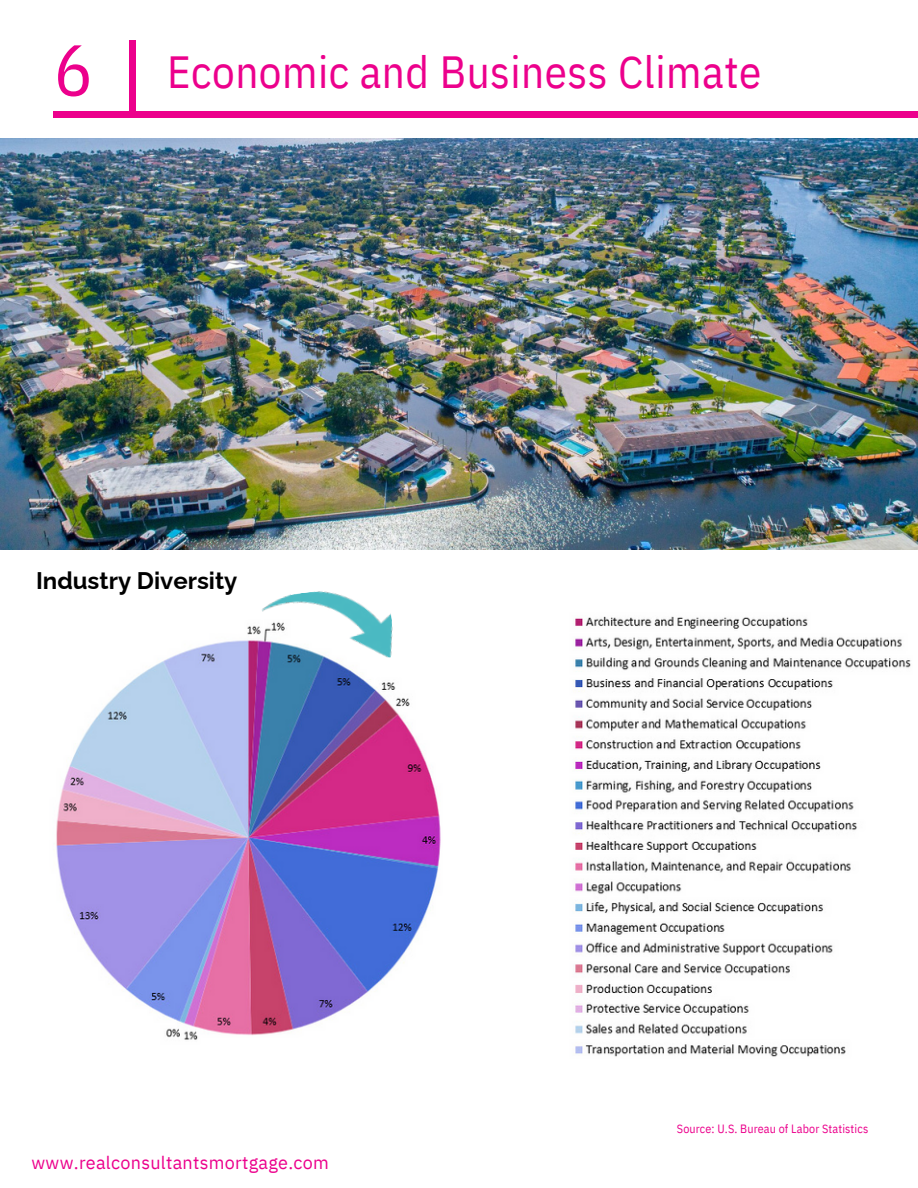
<style>
.page{position:relative;width:918px;height:1188px;background:#fff}
.page>*{position:absolute;margin:0;border:0;box-sizing:border-box;transform-origin:0 0}
.t1{font:72px "IBM Plex Sans Cond";color:#ec008c}
.t2{font:45px "IBM Plex Sans Cond";letter-spacing:.01em;color:#ec008c}
.t3{font:700 24px "Raleway";color:#000}
.t4{font:18px "IBM Plex Sans";letter-spacing:.015em;color:#ec008c}
.t5{font:12px "IBM Plex Sans Cond";letter-spacing:.01em;color:#ec008c}
</style>
<div class="page">
<img style="left:56px;top:616px;width:855px;height:441px">
<img style="left:260px;top:591px;width:137px;height:82px">
<div style="left:54px;top:112px;width:864px;height:6px;background:#ec008c"></div>
<div style="left:130px;top:40px;width:6px;height:72px;background:#ec008c"></div>
<img style="left:0;top:139px;width:918px;height:411px">
<p class="t1" style="left:54px;top:22px;width:40px">6</p>
<p class="t2" style="left:167px;top:42px;width:596px">Economic and Business Climate</p>
<p class="t3" style="left:36px;top:566px;width:203px">Industry Diversity</p>
<p class="t4" style="left:31px;top:1151px;width:299px">www.realconsultantsmortgage.com</p>
<p class="t5" style="left:677px;top:1121px;width:193px">Source: U.S. Bureau of Labor Statistics</p>
</div>
